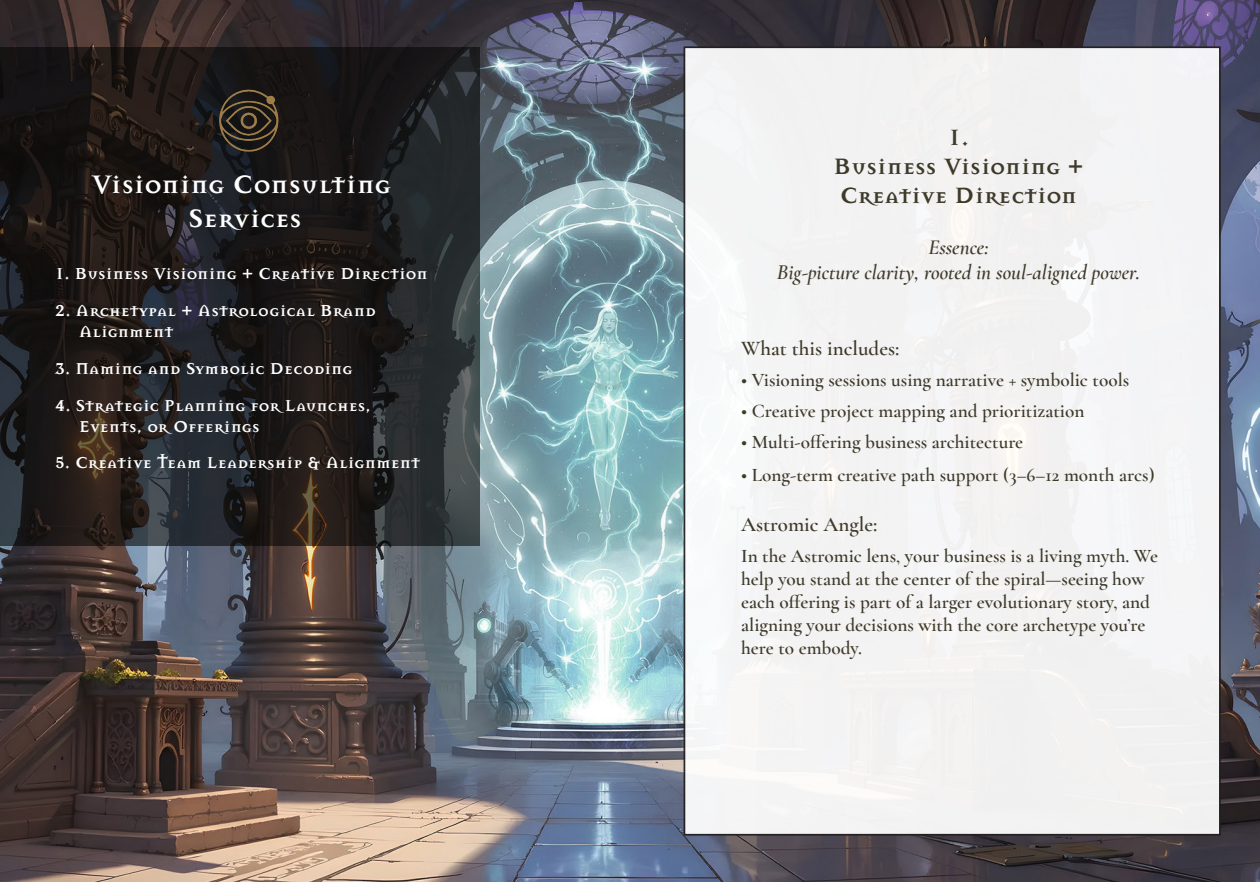
<style>
.page{position:relative;width:1260px;height:882px;background:#fff}
.page>*{position:absolute;margin:0;border:0;box-sizing:border-box;transform-origin:0 0}
.header_01{font:700 28px "Mason Serif OT";color:#fff}
.body_copy{font:700 24.5px "Mason Serif OT";color:#3e3a2a}
.body_copy-2{font:italic 600 21px "Cormorant Garamond";color:#3e3a2a}
.body_copy-3{font:600 21px "Cormorant Garamond";color:#3e3a2a}
.body_copy-4{font:600 19.25px/23.1px "Cormorant Garamond";color:#3e3a2a}
.body_copy-5{font:700 17.5px/21px "Mason Serif OT";color:#fff}
</style>
<div class="page">
<img style="left:0;top:0;width:1260px;height:882px">
<svg style="left:0;top:47px;width:480px;height:499px;background:#211f1f"></svg>
<div style="left:684px;top:47px;width:536px;height:788px;background:#f3f3f3"></div>
<img style="left:217px;top:87px;width:63px;height:66px">
<p class="header_01" style="left:91px;top:169px;width:301px">Visioning Consulting</p>
<p class="header_01" style="left:188px;top:202px;width:115px">Services</p>
<p class="body_copy-5" style="left:55px;top:263px;width:374px">1. Business Visioning + Creative Direction</p>
<p class="body_copy-5" style="left:79px;top:300px;width:299px;text-indent:-24px">2. Archetypal + Astrological Brand<br>Alignment</p>
<p class="body_copy-5" style="left:55px;top:357px;width:299px">3. Naming and Symbolic Decoding</p>
<p class="body_copy-5" style="left:79px;top:394px;width:293px;text-indent:-24px">4. Strategic Planning for Launches,<br>Events, or Offerings</p>
<p class="body_copy-5" style="left:55px;top:452px;width:367px">5. Creative Team Leadership &amp; Alignment</p>
<p class="body_copy" style="left:948px;top:123px;width:22px">1.</p>
<p class="body_copy" style="left:833px;top:153px;width:252px">Business Visioning +</p>
<p class="body_copy" style="left:840px;top:182px;width:239px">Creative Direction</p>
<p class="body_copy-2" style="left:928px;top:235px;width:62px">Essence:</p>
<p class="body_copy-2" style="left:777px;top:260px;width:365px">Big-picture clarity, rooted in soul-aligned power.</p>
<p class="body_copy-3" style="left:741px;top:335px;width:160px">What this includes:</p>
<p class="body_copy-4" style="left:741px;top:368px;width:390px">• Visioning sessions using narrative + symbolic tools</p>
<p class="body_copy-4" style="left:741px;top:399px;width:345px">• Creative project mapping and prioritization</p>
<p class="body_copy-4" style="left:741px;top:430px;width:284px">• Multi-offering business architecture</p>
<p class="body_copy-4" style="left:741px;top:463px;width:415px">• Long-term creative path support (3–6–12 month arcs)</p>
<p class="body_copy-3" style="left:741px;top:511px;width:138px">Astromic Angle:</p>
<p class="body_copy-4" style="left:741px;top:544px;width:419px">In the Astromic lens, your business is a living myth. We help you stand at the center of the spiral—seeing how each offering is part of a larger evolutionary story, and aligning your decisions with the core archetype you’re here to embody.</p>
</div>
